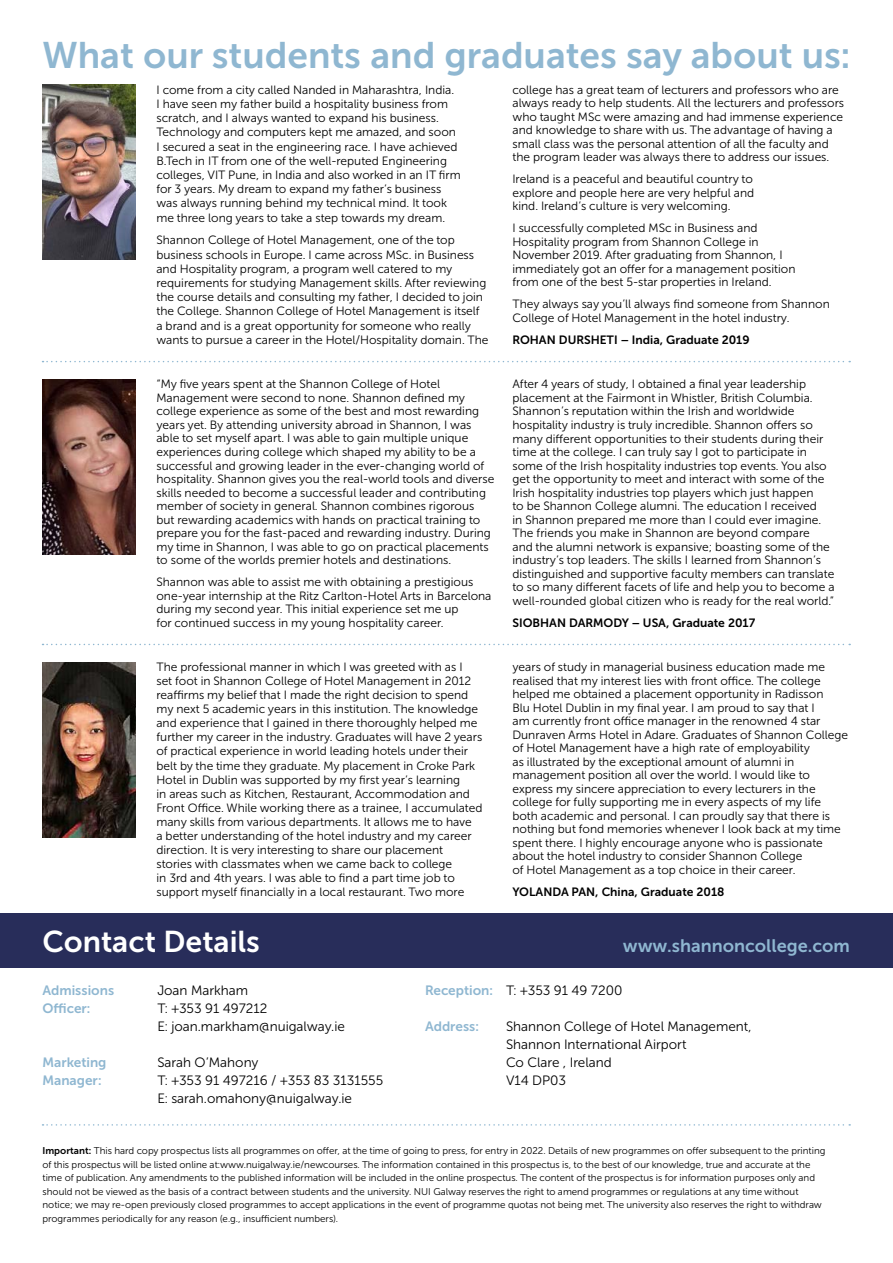
<style>
.page{position:relative;width:893px;height:1263px;background:#fff}
.page>*{position:absolute;margin:0;border:0;box-sizing:border-box;transform-origin:0 0}
.t1{font:36.9px "Museo Sans Cyrl 700";color:#8fb7d1}
.t2{font:30px "Museo Sans Cyrl 700";color:#fff}
.t3{font:18px "Museo Sans Cyrl 700";color:#8fb7d1}
.t4{font:13.5px/18px "Museo Sans Cyrl 300";color:#000}
.t5{font:13.5px "Museo Sans Cyrl 700";color:#8fb7d1}
.t6{font:12px/13.5px "Museo Sans Cyrl 300";color:#000}
.t7{font:12px "Museo Sans Cyrl 700";color:#000}
.t8{font:9.75px/13.5px "Museo Sans Cyrl 300";color:#000}
.s1{font-family:"Museo Sans Cyrl 700";color:#8fb7d1}
.s2{font-family:"Museo Sans Cyrl 700"}
</style>
<div class="page">
<div style="left:0;top:913px;width:893px;height:55px;background:#282d5a"></div>
<img style="left:43px;top:379px;width:92px;height:175px">
<img style="left:43px;top:662px;width:92px;height:175px">
<svg style="left:43px;top:1124px;width:807px;height:1px"></svg>
<svg style="left:43px;top:361px;width:807px;height:1px"></svg>
<svg style="left:43px;top:644px;width:807px;height:1px"></svg>
<img style="left:43px;top:85px;width:92px;height:175px">
<h1 class="t1" style="left:43px;top:34px;width:809px">What our students and graduates say about us:</h1>
<p class="t6" style="left:156px;top:83px;width:306px;line-height:14.2px">I come from a city called Nanded in Maharashtra, India.<br>I have seen my father build a hospitality business from scratch, and I always wanted to expand his business.<br>Technology and computers kept me amazed, and soon I secured a seat in the engineering race. I have achieved B.Tech in IT from one of the well-reputed Engineering colleges, VIT Pune, in India and also worked in an IT firm for 3 years. My dream to expand my father’s business was always running behind my technical mind. It took me three long years to take a step towards my dream.</p>
<p class="t6" style="left:156px;top:233px;width:334px;line-height:14.2px">Shannon College of Hotel Management, one of the top business schools in Europe. I came across MSc. in Business and Hospitality program, a program well catered to my requirements for studying Management skills. After reviewing the course details and consulting my father, I decided to join the College. Shannon College of Hotel Management is itself a brand and is a great opportunity for someone who really wants to pursue a career in the Hotel/Hospitality domain. The</p>
<p class="t6" style="left:156px;top:378px;width:339px">“My five years spent at the Shannon College of Hotel Management were second to none. Shannon defined my college experience as some of the best and most rewarding years yet. By attending university abroad in Shannon, I was able to set myself apart. I was able to gain multiple unique experiences during college which shaped my ability to be a successful and growing leader in the ever-changing world of hospitality. Shannon gives you the real-world tools and diverse skills needed to become a successful leader and contributing member of society in general. Shannon combines rigorous but rewarding academics with hands on practical training to prepare you for the fast-paced and rewarding industry. During my time in Shannon, I was able to go on practical placements to some of the worlds premier hotels and destinations.</p>
<p class="t6" style="left:156px;top:575px;width:337px">Shannon was able to assist me with obtaining a prestigious one-year internship at the Ritz Carlton-Hotel Arts in Barcelona during my second year. This initial experience set me up<br>for continued success in my young hospitality career.</p>
<p class="t6" style="left:512px;top:83px;width:333px">college has a great team of lecturers and professors who are always ready to help students. All the lecturers and professors who taught MSc were amazing and had immense experience and knowledge to share with us. The advantage of having a small class was the personal attention of all the faculty and the program leader was always there to address our issues.</p>
<p class="t6" style="left:512px;top:172px;width:243px;text-align:justify">Ireland is a peaceful and beautiful country to explore and people here are very helpful and kind. Ireland’s culture is very welcoming.</p>
<p class="t6" style="left:512px;top:221px;width:284px">I successfully completed MSc in Business and Hospitality program from Shannon College in November 2019. After graduating from Shannon, I immediately got an offer for a management position from one of the best 5-star properties in Ireland.</p>
<p class="t6" style="left:512px;top:297px;width:319px">They always say you’ll always find someone from Shannon<br>College of Hotel Management in the hotel industry.</p>
<p class="t7" style="left:512px;top:333px;width:239px">ROHAN DURSHETI – India, Graduate 2019</p>
<p class="t6" style="left:512px;top:378px;width:324px">After 4 years of study, I obtained a final year leadership placement at the Fairmont in Whistler, British Columbia.<br>Shannon’s reputation within the Irish and worldwide hospitality industry is truly incredible. Shannon offers so many different opportunities to their students during their time at the college. I can truly say I got to participate in some of the Irish hospitality industries top events. You also get the opportunity to meet and interact with some of the Irish hospitality industries top players which just happen<br>to be Shannon College alumni. The education I received<br>in Shannon prepared me more than I could ever imagine.<br>The friends you make in Shannon are beyond compare<br>and the alumni network is expansive; boasting some of the industry’s top leaders. The skills I learned from Shannon’s distinguished and supportive faculty members can translate to so many different facets of life and help you to become a well-rounded global citizen who is ready for the real world.”</p>
<p class="t7" style="left:512px;top:616px;width:244px">SIOBHAN DARMODY – USA, Graduate 2017</p>
<p class="t6" style="left:156px;top:660px;width:328px;line-height:14.1px">The professional manner in which I was greeted with as I<br>set foot in Shannon College of Hotel Management in 2012 reaffirms my belief that I made the right decision to spend my next 5 academic years in this institution. The knowledge and experience that I gained in there thoroughly helped me further my career in the industry. Graduates will have 2 years of practical experience in world leading hotels under their belt by the time they graduate. My placement in Croke Park Hotel in Dublin was supported by my first year’s learning<br>in areas such as Kitchen, Restaurant, Accommodation and Front Office. While working there as a trainee, I accumulated many skills from various departments. It allows me to have<br>a better understanding of the hotel industry and my career direction. It is very interesting to share our placement<br>stories with classmates when we came back to college<br>in 3rd and 4th years. I was able to find a part time job to support myself financially in a local restaurant. Two more</p>
<p class="t6" style="left:512px;top:660px;width:337px">years of study in managerial business education made me realised that my interest lies with front office. The college helped me obtained a placement opportunity in Radisson<br>Blu Hotel Dublin in my final year. I am proud to say that I<br>am currently front office manager in the renowned 4 star Dunraven Arms Hotel in Adare. Graduates of Shannon College of Hotel Management have a high rate of employability<br>as illustrated by the exceptional amount of alumni in management position all over the world. I would like to express my sincere appreciation to every lecturers in the college for fully supporting me in every aspects of my life both academic and personal. I can proudly say that there is nothing but fond memories whenever I look back at my time spent there. I highly encourage anyone who is passionate about the hotel industry to consider Shannon College<br>of Hotel Management as a top choice in their career.</p>
<p class="t7" style="left:512px;top:885px;width:214px">YOLANDA PAN, China, Graduate 2018</p>
<h2 class="t2" style="left:43px;top:924px;width:219px">Contact Details</h2>
<p class="t5" style="left:43px;top:983px;width:73px">Admissions</p>
<p class="t4" style="left:157px;top:981px;width:92px">Joan Markham</p>
<p class="t5" style="left:43px;top:1001px;width:49px">Officer:</p>
<p class="t4" style="left:157px;top:999px;width:189px">T: +353 91 497212<br>E: joan.markham@nuigalway.ie</p>
<p class="t5" style="left:43px;top:1055px;width:65px">Marketing</p>
<p class="t4" style="left:157px;top:1053px;width:103px">Sarah O’Mahony</p>
<p class="t5" style="left:43px;top:1073px;width:60px">Manager:</p>
<p class="t4" style="left:157px;top:1071px;width:227px">T: +353 91 497216 / +353 83 3131555<br>E: sarah.omahony@nuigalway.ie</p>
<h3 class="t3" style="left:623px;top:935px;width:229px">www.shannoncollege.com</h3>
<p class="t4" style="left:425px;top:981px;width:199px"><span class="s1">Reception:</span> T: +353 91 49 7200</p>
<p class="t5" style="left:425px;top:1019px;width:55px">Address:</p>
<p class="t4" style="left:506px;top:1017px;width:247px">Shannon College of Hotel Management,<br>Shannon International Airport<br>Co Clare , Ireland<br>V14 DP03</p>
<p class="t8" style="left:43px;top:1144px;width:784px"><span class="s2">Important:</span> This hard copy prospectus lists all programmes on offer, at the time of going to press, for entry in 2022. Details of new programmes on offer subsequent to the printing of this prospectus will be listed online at:www.nuigalway.ie/newcourses. The information contained in this prospectus is, to the best of our knowledge, true and accurate at the time of publication. Any amendments to the published information will be included in the online prospectus. The content of the prospectus is for information purposes only and should not be viewed as the basis of a contract between students and the university. NUI Galway reserves the right to amend programmes or regulations at any time without notice; we may re-open previously closed programmes to accept applications in the event of programme quotas not being met. The university also reserves the right to withdraw programmes periodically for any reason (e.g., insufficient numbers).</p>
</div>
